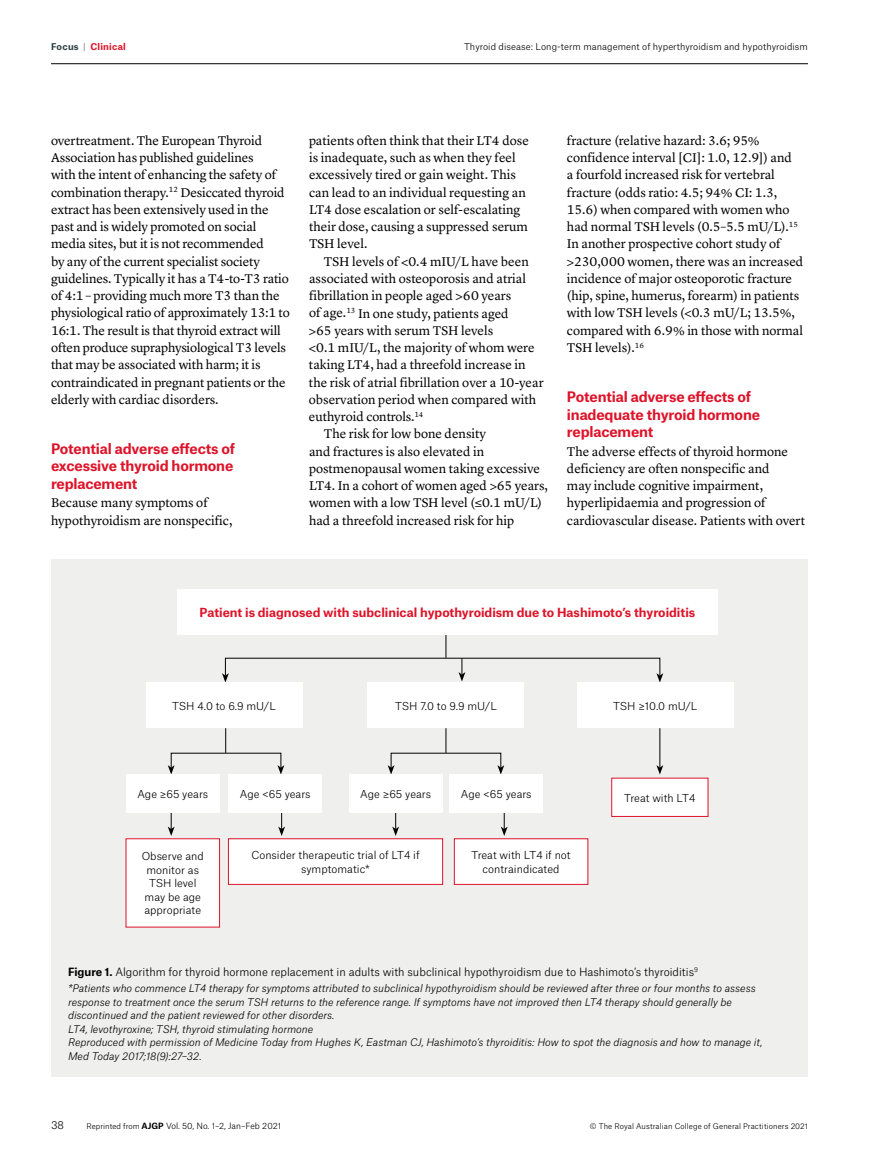
<style>
.page{position:relative;width:893px;height:1170px;background:#fff}
.page>*{position:absolute;margin:0;border:0;box-sizing:border-box;transform-origin:0 0}
.t1{font:700 13.8px/17.2px "Atlas Grotesk";letter-spacing:-.015em;color:#de1329;text-align:justify}
.t2{font:13.2px/17.2px "Lyon Text";letter-spacing:-.005em;color:#000}
.t3{font:700 12px "Atlas Grotesk";color:#de1329}
.t4{font:300 10.8px "Atlas Grotesk";color:#000}
.t5{font:300 10.5px/13.5px "Atlas Grotesk";color:#000;text-align:center}
.t6{font:italic 300 10.2px/13.5px "Atlas Grotesk";color:#000}
.t7{font:300 9px "Atlas Grotesk";letter-spacing:.005em;color:#000}
.t8{font:700 9px "Atlas Grotesk";letter-spacing:.025em;color:#de1329}
.t9{font:300 8.25px "Atlas Grotesk";letter-spacing:-.005em;color:#000}
.t10{font:300 7.5px "Atlas Grotesk";letter-spacing:.01em;color:#000}
.s1{color:#2d4141}
.s2{font-weight:100;color:#2d4141}
.s3{font-weight:700}
.s4{font-size:7.5px}
</style>
<div class="page">
<hr style="left:51px;top:63px;width:757px;height:1px;background:#000">
<div style="left:51px;top:559px;width:757px;height:518px;background:#efefee"></div>
<hr style="left:659px;top:728px;width:1px;height:39px;background:#000">
<svg style="left:656px;top:765px;width:7px;height:9px"></svg>
<svg style="left:168px;top:812px;width:7px;height:23px"></svg>
<svg style="left:278px;top:812px;width:7px;height:23px"></svg>
<svg style="left:392px;top:812px;width:7px;height:23px"></svg>
<svg style="left:501px;top:812px;width:7px;height:23px"></svg>
<svg style="left:458px;top:659px;width:7px;height:22px"></svg>
<svg style="left:656px;top:673px;width:7px;height:9px"></svg>
<svg style="left:222px;top:673px;width:7px;height:9px"></svg>
<svg style="left:497px;top:765px;width:7px;height:9px"></svg>
<svg style="left:388px;top:765px;width:6px;height:9px"></svg>
<div style="left:146px;top:682px;width:156px;height:46px;background:#fff"></div>
<div style="left:126px;top:838px;width:94px;height:89px;background:#fff"></div>
<div style="left:177px;top:589px;width:540px;height:46px;background:#fff"></div>
<div style="left:368px;top:682px;width:156px;height:46px;background:#fff"></div>
<div style="left:228px;top:838px;width:215px;height:46px;background:#fff"></div>
<div style="left:228px;top:838px;width:215px;height:46px;border:1px solid #de1329"></div>
<div style="left:577px;top:682px;width:156px;height:46px;background:#fff"></div>
<div style="left:454px;top:838px;width:134px;height:46px;background:#fff"></div>
<div style="left:454px;top:838px;width:134px;height:46px;border:1px solid #de1329"></div>
<svg style="left:277px;top:765px;width:7px;height:9px"></svg>
<svg style="left:168px;top:765px;width:7px;height:9px"></svg>
<div style="left:126px;top:774px;width:94px;height:38px;background:#fff"></div>
<div style="left:228px;top:774px;width:94px;height:38px;background:#fff"></div>
<div style="left:349px;top:774px;width:93px;height:38px;background:#fff"></div>
<div style="left:449px;top:774px;width:94px;height:38px;background:#fff"></div>
<div style="left:612px;top:778px;width:96px;height:38px;background:#fff"></div>
<svg style="left:446px;top:728px;width:1px;height:24px"></svg>
<svg style="left:446px;top:635px;width:1px;height:22px"></svg>
<svg style="left:225px;top:728px;width:1px;height:24px"></svg>
<p class="t8" style="left:51px;top:40px;width:76px"><span class="s1">Focus</span> <span class="s2">|</span> Clinical</p>
<p class="t7" style="left:464px;top:40px;width:345px">Thyroid disease: Long-term management of hyperthyroidism and hypothyroidism</p>
<p class="t2" style="left:51px;top:131px;width:240px">overtreatment. The European Thyroid Association has published guidelines<br>with the intent of enhancing the safety of combination therapy.<sup>12</sup> Desiccated thyroid extract has been extensively used in the past and is widely promoted on social media sites, but it is not recommended<br>by any of the current specialist society guidelines. Typically it has a T4-to-T3 ratio of 4:1 – providing much more T3 than the physiological ratio of approximately 13:1 to 16:1. The result is that thyroid extract will often produce supraphysiological T3 levels that may be associated with harm; it is contraindicated in pregnant patients or the elderly with cardiac disorders.</p>
<p class="t1" style="left:51px;top:438px;width:186px">Potential adverse effects of excessive thyroid hormone replacement</p>
<p class="t2" style="left:51px;top:493px;width:183px">Because many symptoms of hypothyroidism are nonspecific,</p>
<p class="t2" style="left:309px;top:131px;width:221px">patients often think that their LT4 dose is inadequate, such as when they feel excessively tired or gain weight. This can lead to an individual requesting an LT4 dose escalation or self-escalating their dose, causing a suppressed serum TSH level.</p>
<p class="t2" style="left:324px;top:251px;width:206px">TSH levels of &lt;0.4 mIU/L have been</p>
<p class="t2" style="left:309px;top:269px;width:219px">associated with osteoporosis and atrial</p>
<p class="t2" style="left:309px;top:286px;width:204px">fibrillation in people aged &gt;60 years</p>
<p class="t2" style="left:309px;top:303px;width:201px">of age.<sup>13</sup> In one study, patients aged</p>
<p class="t2" style="left:309px;top:320px;width:186px">&gt;65 years with serum TSH levels</p>
<p class="t2" style="left:309px;top:338px;width:227px">&lt;0.1 mIU/L, the majority of whom were</p>
<p class="t2" style="left:309px;top:355px;width:218px">taking LT4, had a threefold increase in</p>
<p class="t2" style="left:309px;top:372px;width:236px">the risk of atrial fibrillation over a 10-year</p>
<p class="t2" style="left:309px;top:389px;width:229px">observation period when compared with</p>
<p class="t2" style="left:309px;top:407px;width:116px">euthyroid controls.<sup>14</sup></p>
<p class="t2" style="left:324px;top:424px;width:164px">The risk for low bone density</p>
<p class="t2" style="left:309px;top:441px;width:177px">and fractures is also elevated in</p>
<p class="t2" style="left:309px;top:458px;width:233px">postmenopausal women taking excessive</p>
<p class="t2" style="left:309px;top:476px;width:241px">LT4. In a cohort of women aged &gt;65 years,</p>
<p class="t2" style="left:309px;top:493px;width:234px">women with a low TSH level (≤0.1 mU/L)</p>
<p class="t2" style="left:309px;top:510px;width:207px">had a threefold increased risk for hip</p>
<p class="t2" style="left:567px;top:131px;width:238px">fracture (relative hazard: 3.6; 95% confidence interval [CI]: 1.0, 12.9]) and<br>a fourfold increased risk for vertebral fracture (odds ratio: 4.5; 94% CI: 1.3, 15.6) when compared with women who had normal TSH levels (0.5–5.5 mU/L).<sup>15<br></sup>In another prospective cohort study of &gt;230,000 women, there was an increased incidence of major osteoporotic fracture (hip, spine, humerus, forearm) in patients with low TSH levels (&lt;0.3 mU/L; 13.5%, compared with 6.9% in those with normal TSH levels).<sup>16</sup></p>
<p class="t1" style="left:567px;top:387px;width:195px;text-align:left">Potential adverse effects of inadequate thyroid hormone replacement</p>
<p class="t2" style="left:567px;top:441px;width:240px">The adverse effects of thyroid hormone deficiency are often nonspecific and<br>may include cognitive impairment, hyperlipidaemia and progression of cardiovascular disease. Patients with overt</p>
<p class="t3" style="left:200px;top:602px;width:497px">Patient is diagnosed with subclinical hypothyroidism due to Hashimoto’s thyroiditis</p>
<p class="t5" style="left:172px;top:697px;width:105px">TSH 4.0 to 6.9 mU/L</p>
<p class="t5" style="left:395px;top:697px;width:103px">TSH 7.0 to 9.9 mU/L</p>
<p class="t5" style="left:613px;top:697px;width:86px">TSH ≥10.0 mU/L</p>
<p class="t5" style="left:137px;top:786px;width:72px">Age ≥65 years</p>
<p class="t5" style="left:240px;top:786px;width:72px">Age &lt;65 years</p>
<p class="t5" style="left:360px;top:786px;width:72px">Age ≥65 years</p>
<p class="t5" style="left:461px;top:786px;width:72px">Age &lt;65 years</p>
<p class="t5" style="left:624px;top:789px;width:73px">Treat with LT4</p>
<p class="t5" style="left:142px;top:848px;width:63px">Observe and monitor as<br>TSH level may be age appropriate</p>
<p class="t5" style="left:251px;top:847px;width:170px">Consider therapeutic trial of LT4 if symptomatic*</p>
<p class="t5" style="left:472px;top:847px;width:101px">Treat with LT4 if not contraindicated</p>
<p class="t4" style="left:68px;top:962px;width:632px"><span class="s3">Figure 1.</span> Algorithm for thyroid hormone replacement in adults with subclinical hypothyroidism due to Hashimoto’s thyroiditis<sup>9</sup></p>
<p class="t6" style="left:68px;top:980px;width:696px">*Patients who commence LT4 therapy for symptoms attributed to subclinical hypothyroidism should be reviewed after three or four months to assess response to treatment once the serum TSH returns to the reference range. If symptoms have not improved then LT4 therapy should generally be discontinued and the patient reviewed for other disorders.<br>LT4, levothyroxine; TSH, thyroid stimulating hormone<br>Reproduced with permission of Medicine Today from Hughes K, Eastman CJ, Hashimoto’s thyroiditis: How to spot the diagnosis and how to manage it, Med Today 2017;18(9):27–32.</p>
<p class="t5" style="left:51px;top:1116px;width:14px">38</p>
<p class="t9" style="left:86px;top:1118px;width:196px"><span class="s4">Reprinted from</span> <span class="s3">AJGP</span> Vol. 50, No. 1–2, Jan–Feb 2021</p>
<p class="t10" style="left:590px;top:1119px;width:220px">© The Royal Australian College of General Practitioners 2021</p>
</div>
